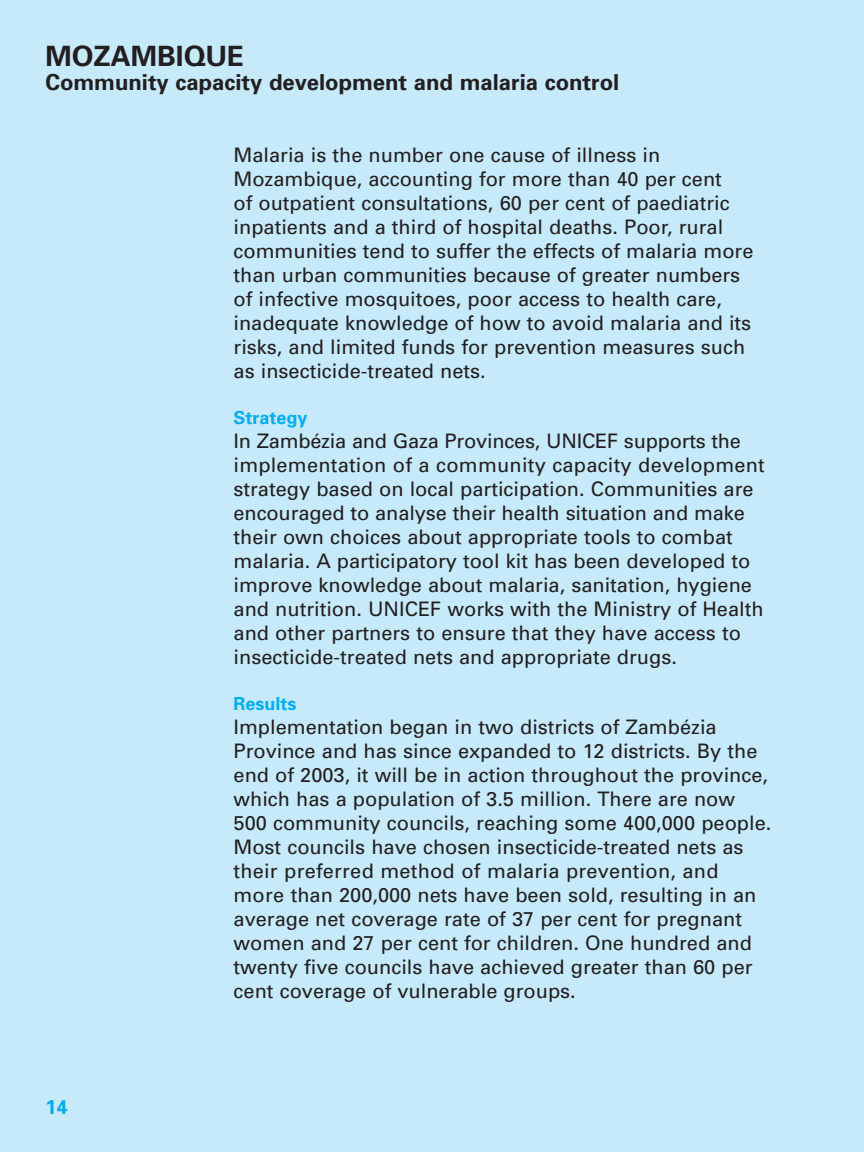
<style>
.page{position:relative;width:864px;height:1152px;background:#c6eafa}
.page>*{position:absolute;margin:0;border:0;box-sizing:border-box;transform-origin:0 0}
.t1{font:700 28px "Univers";color:#231f20}
.t2{font:700 22px "Univers";color:#231f20}
.t3{font:20px/24px "Univers";color:#231f20}
.t4{font:700 20px "Univers";color:#00aeef}
.t5{font:700 18px "Univers";color:#00aeef}
</style>
<div class="page">
<h1 class="t1" style="left:45px;top:45px;width:201px">MOZAMBIQUE</h1>
<p class="t2" style="left:45px;top:74px;width:575px">Community capacity development and malaria control</p>
<p class="t4" style="left:45px;top:1100px;width:24px">14</p>
<p class="t3" style="left:234px;top:144px;width:521px">Malaria is the number one cause of illness in Mozambique, accounting for more than 40 per cent<br>of outpatient consultations, 60 per cent of paediatric inpatients and a third of hospital deaths. Poor, rural communities tend to suffer the effects of malaria more than urban communities because of greater numbers of infective mosquitoes, poor access to health care, inadequate knowledge of how to avoid malaria and its risks, and limited funds for prevention measures such as insecticide-treated nets.</p>
<p class="t5" style="left:234px;top:411px;width:76px">Strategy</p>
<p class="t3" style="left:234px;top:430px;width:533px">In Zambézia and Gaza Provinces, UNICEF supports the implementation of a community capacity development strategy based on local participation. Communities are encouraged to analyse their health situation and make their own choices about appropriate tools to combat malaria. A participatory tool kit has been developed to improve knowledge about malaria, sanitation, hygiene and nutrition. UNICEF works with the Ministry of Health and other partners to ensure that they have access to insecticide-treated nets and appropriate drugs.</p>
<p class="t5" style="left:234px;top:697px;width:65px">Results</p>
<p class="t3" style="left:234px;top:716px;width:539px">Implementation began in two districts of Zambézia Province and has since expanded to 12 districts. By the end of 2003, it will be in action throughout the province, which has a population of 3.5 million. There are now 500 community councils, reaching some 400,000 people.<br>Most councils have chosen insecticide-treated nets as their preferred method of malaria prevention, and more than 200,000 nets have been sold, resulting in an average net coverage rate of 37 per cent for pregnant women and 27 per cent for children. One hundred and twenty five councils have achieved greater than 60 per cent coverage of vulnerable groups.</p>
</div>
